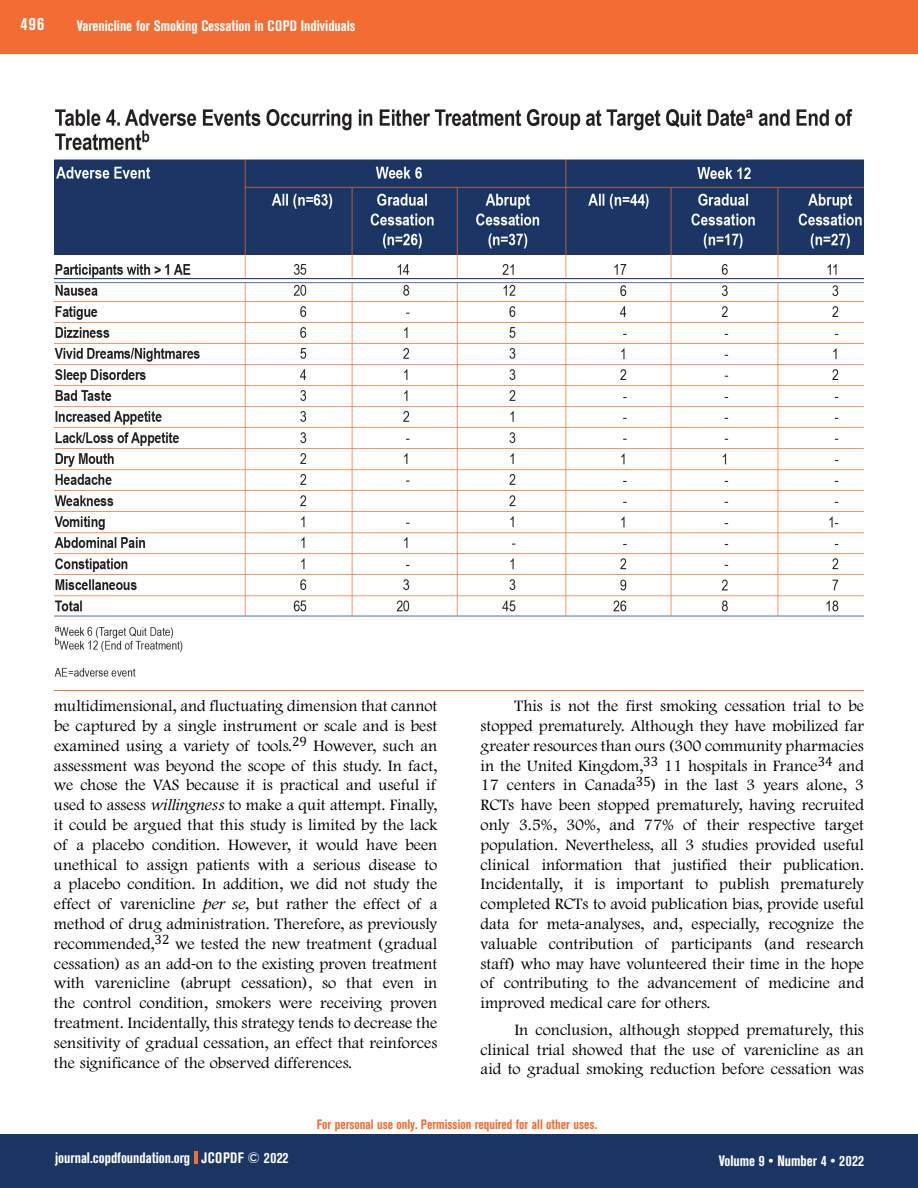
<style>
.page{position:relative;width:918px;height:1188px;background:#fff}
.page>*{position:absolute;margin:0;border:0;box-sizing:border-box;transform-origin:0 0}
.t1{font:700 condensed 18px "Akzidenz Grotesk BE";color:#fff}
.t2{font:300 16.5px/19.8px "Footlight MT Pro";color:#000;text-align:justify}
.t3{font:700 condensed 15px "Akzidenz Grotesk BE";color:#fff}
.t4{font:700 condensed 13.5px "Akzidenz Grotesk BE";color:#f36c31}
.s1{font-style:italic}
.s2{font-family:"Myriad Pro";font-weight:400}
</style>
<div class="page">
<div style="left:0;top:1134px;width:918px;height:54px;background:#1b3663"></div>
<div style="left:0;top:0;width:918px;height:54px;background:#f36c33"></div>
<svg style="left:194px;top:1152px;width:3px;height:12px"></svg>
<hr style="left:54px;top:690px;width:810px;height:1px;background:#f36c31">
<img style="left:54px;top:109px;width:810px;height:568px">
<p class="t1" style="left:20px;top:13px;width:25px">496</p>
<p class="t3" style="left:77px;top:17px;width:280px">Varenicline for Smoking Cessation in COPD Individuals</p>
<p class="t2" style="left:54px;top:696px;width:385px">multidimensional, and fluctuating dimension that cannot be captured by a single instrument or scale and is best examined using a variety of tools.<sup>29</sup> However, such an assessment was beyond the scope of this study. In fact, we chose the VAS because it is practical and useful if used to assess <span class="s1">willingness</span> to make a quit attempt. Finally, it could be argued that this study is limited by the lack of a placebo condition. However, it would have been unethical to assign patients with a serious disease to a placebo condition. In addition, we did not study the effect of varenicline <span class="s1">per se</span>, but rather the effect of a method of drug administration. Therefore, as previously recommended,<sup>32</sup> we tested the new treatment (gradual cessation) as an add<span class="s2">-</span>on to the existing proven treatment with varenicline (abrupt cessation), so that even in the control condition, smokers were receiving proven treatment. Incidentally, this strategy tends to decrease the sensitivity of gradual cessation, an effect that reinforces the significance of the observed differences.</p>
<p class="t2" style="left:481px;top:696px;width:385px;text-indent:34px">This is not the first smoking cessation trial to be stopped prematurely. Although they have mobilized far greater resources than ours (300 community pharmacies in the United Kingdom,<sup>33</sup> 11 hospitals in France<sup>34</sup> and 17 centers in Canada<sup>35</sup>) in the last 3 years alone, 3<br>RCTs have been stopped prematurely, having recruited only 3.5%, 30%, and 77% of their respective target population. Nevertheless, all 3 studies provided useful clinical information that justified their publication.<br>Incidentally, it is important to publish prematurely completed RCTs to avoid publication bias, provide useful data for meta<span class="s2">-</span>analyses, and, especially, recognize the valuable contribution of participants (and research staff) who may have volunteered their time in the hope of contributing to the advancement of medicine and improved medical care for others.</p>
<p class="t2" style="left:481px;top:1020px;width:385px;text-indent:34px">In conclusion, although stopped prematurely, this clinical trial showed that the use of varenicline as an aid to gradual smoking reduction before cessation was</p>
<p class="t4" style="left:317px;top:1117px;width:282px">For personal use only. Permission required for all other uses.</p>
<p class="t3" style="left:55px;top:1149px;width:235px">journal.copdfoundation.org JCOPDF © 2022</p>
<p class="t3" style="left:719px;top:1152px;width:147px">Volume 9 • Number 4 • 2022</p>
</div>
